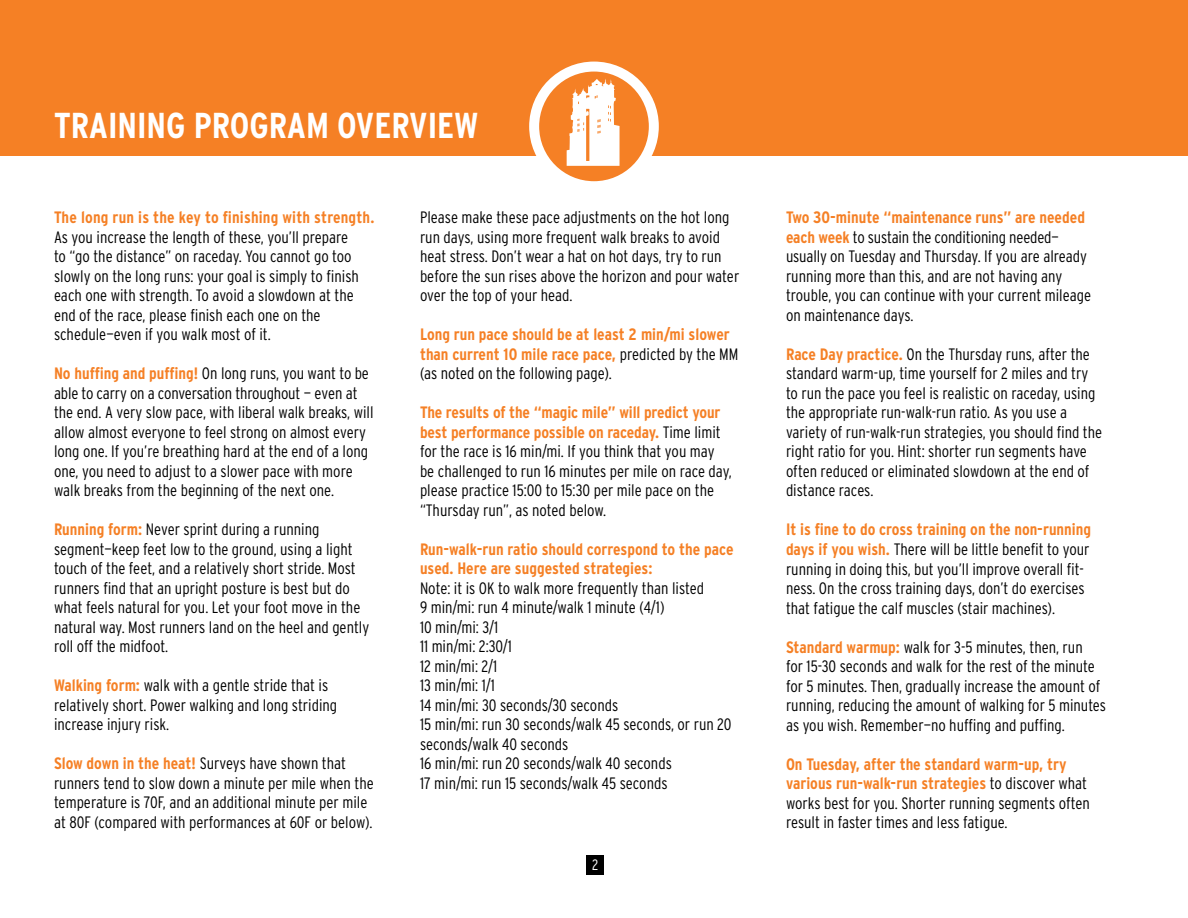
<style>
.page{position:relative;width:1188px;height:918px;background:#fff}
.page>*{position:absolute;margin:0;border:0;box-sizing:border-box;transform-origin:0 0}
.t1{font:700 condensed 36px "Interstate";color:#fff}
.t2{font:300 condensed 16.5px/19.5px "Interstate";color:#000}
.t3{font:700 condensed 16.5px/19.5px "Interstate";color:#f58025}
.t4{font:300 condensed 15px "Interstate";color:#fff}
.s1{font-weight:700;color:#f58025}
.s2{font-weight:300;color:#000}
</style>
<div class="page">
<div style="left:586px;top:855px;width:18px;height:19px;background:#000"></div>
<div style="left:0;top:0;width:1188px;height:155px;background:#f58025"></div>
<svg style="left:529px;top:62px;width:130px;height:120px"></svg>
<h1 class="t1" style="left:54px;top:106px;width:426px">TRAINING PROGRAM OVERVIEW</h1>
<p class="t3" style="left:54px;top:208px;width:322px">The long run is the key to finishing with strength.</p>
<p class="t2" style="left:54px;top:227px;width:306px">As you increase the length of these, you’ll prepare to “go the distance” on raceday. You cannot go too slowly on the long runs: your goal is simply to finish each one with strength. To avoid a slowdown at the end of the race, please finish each one on the schedule—even if you walk most of it.</p>
<p class="t2" style="left:54px;top:364px;width:321px"><span class="s1">No huffing and puffing!</span> On long runs, you want to be able to carry on a conversation throughout — even at the end. A very slow pace, with liberal walk breaks, will allow almost everyone to feel strong on almost every long one. If you’re breathing hard at the end of a long one, you need to adjust to a slower pace with more walk breaks from the beginning of the next one.</p>
<p class="t2" style="left:54px;top:520px;width:317px"><span class="s1">Running form:</span> Never sprint during a running segment—keep feet low to the ground, using a light touch of the feet, and a relatively short stride. Most runners find that an upright posture is best but do what feels natural for you. Let your foot move in the natural way. Most runners land on the heel and gently roll off the midfoot.</p>
<p class="t2" style="left:54px;top:676px;width:285px"><span class="s1">Walking form:</span> walk with a gentle stride that is relatively short. Power walking and long striding increase injury risk.</p>
<p class="t2" style="left:54px;top:754px;width:321px"><span class="s1">Slow down in the heat!</span> Surveys have shown that runners tend to slow down a minute per mile when the temperature is 70F, and an additional minute per mile at 80F (compared with performances at 60F or below).</p>
<p class="t2" style="left:420px;top:208px;width:321px">Please make these pace adjustments on the hot long run days, using more frequent walk breaks to avoid heat stress. Don’t wear a hat on hot days, try to run before the sun rises above the horizon and pour water over the top of your head.</p>
<p class="t3" style="left:420px;top:325px;width:320px">Long run pace should be at least 2 min/mi slower than current 10 mile race pace, <span class="s2">predicted by the MM (as noted on the following page).</span></p>
<p class="t2" style="left:420px;top:403px;width:314px"><span class="s1">The results of the “magic mile” will predict your best performance possible on raceday.</span> Time limit for the race is 16 min/mi. If you think that you may be challenged to run 16 minutes per mile on race day, please practice 15:00 to 15:30 per mile pace on the “Thursday run”, as noted below.</p>
<p class="t3" style="left:420px;top:539px;width:315px">Run-walk-run ratio should correspond to the pace used. Here are suggested strategies:</p>
<p class="t2" style="left:420px;top:578px;width:313px">Note: it is OK to walk more frequently than listed<br>9 min/mi: run 4 minute/walk 1 minute (4/1)<br>10 min/mi: 3/1<br>11 min/mi: 2:30/1<br>12 min/mi: 2/1<br>13 min/mi: 1/1<br>14 min/mi: 30 seconds/30 seconds<br>15 min/mi: run 30 seconds/walk 45 seconds, or run 20 seconds/walk 40 seconds<br>16 min/mi: run 20 seconds/walk 40 seconds<br>17 min/mi: run 15 seconds/walk 45 seconds</p>
<p class="t4" style="left:592px;top:857px;width:8px">2</p>
<p class="t2" style="left:786px;top:208px;width:307px"><span class="s1">Two 30-minute “maintenance runs” are needed each week</span> to sustain the conditioning needed— usually on Tuesday and Thursday. If you are already running more than this, and are not having any trouble, you can continue with your current mileage on maintenance days.</p>
<p class="t2" style="left:786px;top:344px;width:318px"><span class="s1">Race Day practice.</span> On the Thursday runs, after the standard warm-up, time yourself for 2 miles and try to run the pace you feel is realistic on raceday, using the appropriate run-walk-run ratio. As you use a variety of run-walk-run strategies, you should find the right ratio for you. Hint: shorter run segments have often reduced or eliminated slowdown at the end of distance races.</p>
<p class="t2" style="left:786px;top:520px;width:307px"><span class="s1">It is fine to do cross training on the non-running days if you wish.</span> There will be little benefit to your running in doing this, but you’ll improve overall fit&shy;ness. On the cross training days, don’t do exercises that fatigue the calf muscles (stair machines).</p>
<p class="t2" style="left:786px;top:637px;width:322px"><span class="s1">Standard warmup:</span> walk for 3-5 minutes, then, run<br>for 15-30 seconds and walk for the rest of the minute for 5 minutes. Then, gradually increase the amount of running, reducing the amount of walking for 5 minutes as you wish. Remember—no huffing and puffing.</p>
<p class="t2" style="left:786px;top:754px;width:305px"><span class="s1">On Tuesday, after the standard warm-up, try various run-walk-run strategies</span> to discover what works best for you. Shorter running segments often result in faster times and less fatigue.</p>
</div>
